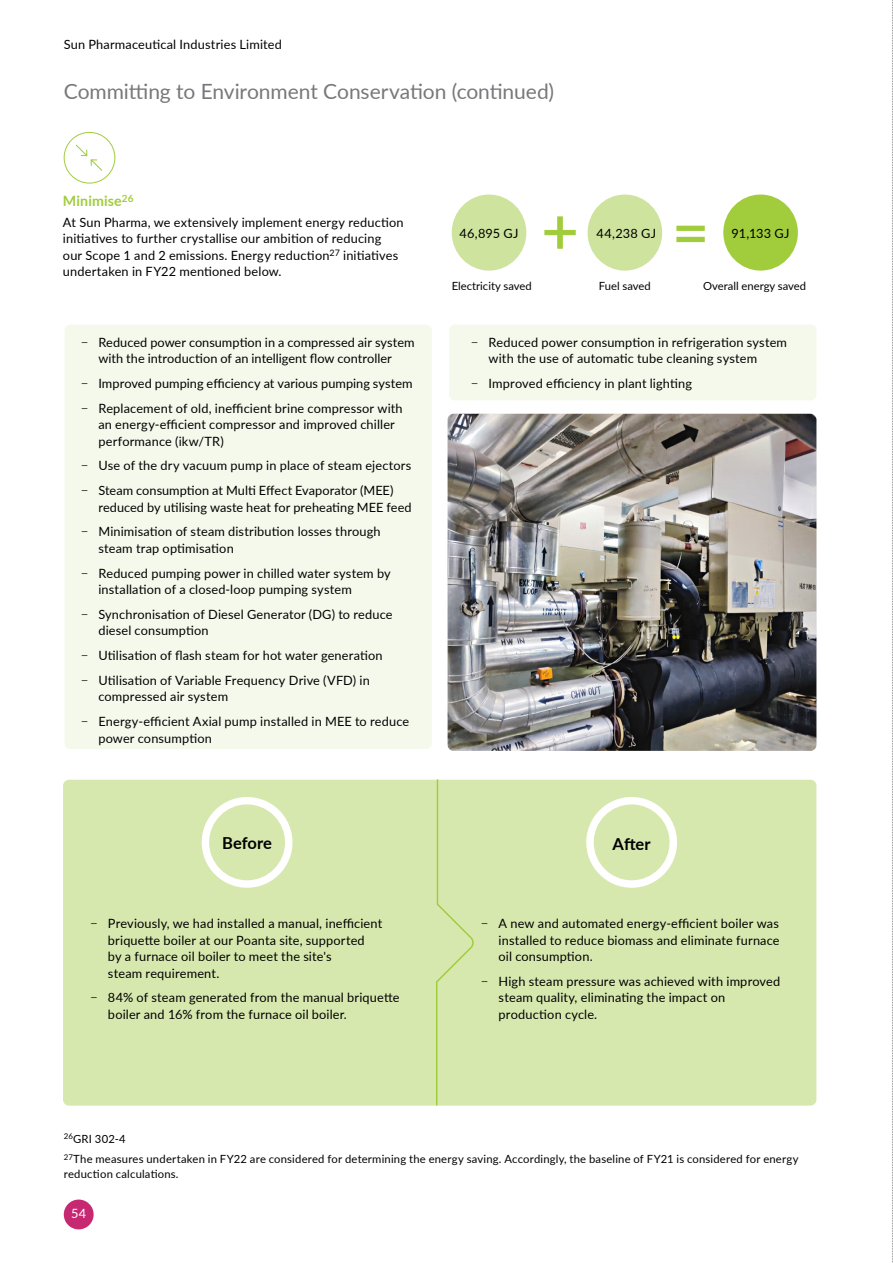
<style>
.page{position:relative;width:893px;height:1263px;background:#fff}
.page>*{position:absolute;margin:0;border:0;box-sizing:border-box;transform-origin:0 0}
.t1{font:21px "Lato";letter-spacing:-.005em;color:#77787b}
.t2{font:700 16.5px "Lato";color:#000}
.t3{font:700 14.25px "Lato";letter-spacing:.005em;color:#a1cd3d}
.t4{font:12.75px/16.5px "Lato";letter-spacing:.01em;color:#000}
.t5{font:12.75px "Lato";color:#fff}
.t6{font:11.25px/20.7px "Lato";letter-spacing:.015em;color:#000}
.s1{font-family:"Proxima Nova"}
</style>
<div class="page">
<div style="left:65px;top:325px;width:367px;height:424px;background:#f5f9ec;border-radius:6px"></div>
<div style="left:449px;top:325px;width:367px;height:75px;background:#f5f9ec;border-radius:6px"></div>
<div style="left:63px;top:780px;width:753px;height:325px;background:#d7e8af;border-radius:6px"></div>
<div style="left:202px;top:797px;width:90px;height:91px;background:#fff;border-radius:50%"></div>
<div style="left:209px;top:804px;width:76px;height:76px;background:#d7e8af;border-radius:50%"></div>
<div style="left:586px;top:797px;width:91px;height:91px;background:#fff;border-radius:50%"></div>
<div style="left:594px;top:804px;width:76px;height:76px;background:#d7e8af;border-radius:50%"></div>
<div style="left:452px;top:195px;width:74px;height:76px;background:#cee39d;border-radius:50%"></div>
<div style="left:588px;top:195px;width:74px;height:76px;background:#cee39d;border-radius:50%"></div>
<div style="left:723px;top:195px;width:75px;height:76px;background:#a1cd3d;border-radius:50%"></div>
<svg style="left:544px;top:216px;width:32px;height:33px"></svg>
<svg style="left:676px;top:226px;width:29px;height:16px"></svg>
<div style="left:64px;top:132px;width:51px;height:51px;border:1px solid #a1cd3d;border-radius:50%"></div>
<svg style="left:76px;top:145px;width:26px;height:26px"></svg>
<img style="left:448px;top:414px;width:368px;height:337px">
<svg style="left:436px;top:902px;width:38px;height:82px"></svg>
<hr style="left:437px;top:780px;width:1px;height:124px;background:#a1cd3d">
<hr style="left:436px;top:982px;width:1px;height:123px;background:#a1cd3d">
<svg style="left:892px;top:0;width:1px;height:1263px"></svg>
<div style="left:64px;top:1199px;width:30px;height:30px;background:#c62971;border-radius:50%"></div>
<p class="t4" style="left:64px;top:35px;width:220px">Sun Pharmaceutical Industries Limited</p>
<h1 class="t1" style="left:64px;top:76px;width:492px">Committing to Environment Conservation (continued)</h1>
<p class="t3" style="left:63px;top:191px;width:72px">Minimise<sup>26</sup></p>
<p class="t4" style="left:63px;top:213px;width:342px">At Sun Pharma, we extensively implement energy reduction initiatives to further crystallise our ambition of reducing our Scope 1 and 2 emissions. Energy reduction<sup>27</sup> initiatives undertaken in FY22 mentioned below.</p>
<p class="t4" style="left:460px;top:224px;width:60px">46,895 GJ</p>
<p class="t4" style="left:597px;top:224px;width:61px">44,238 GJ</p>
<p class="t4" style="left:732px;top:224px;width:59px">91,133 GJ</p>
<p class="t6" style="left:452px;top:275px;width:81px">Electricity saved</p>
<p class="t6" style="left:599px;top:275px;width:53px">Fuel saved</p>
<p class="t6" style="left:703px;top:275px;width:104px">Overall energy saved</p>
<p class="t4" style="left:81px;top:333px;width:335px;text-align:center"><span class="s1">−</span> Reduced power consumption in a compressed air system with the introduction of an intelligent flow controller</p>
<p class="t4" style="left:81px;top:370px;width:333px;line-height:24.8px"><span class="s1">−</span> Improved pumping efficiency at various pumping system <span class="s1">−</span> Replacement of old, inefficient brine compressor with</p>
<p class="t4" style="left:98px;top:416px;width:298px">an energy-efficient compressor and improved chiller performance (ikw/TR)</p>
<p class="t4" style="left:81px;top:453px;width:331px;line-height:24.8px"><span class="s1">−</span> Use of the dry vacuum pump in place of steam ejectors <span class="s1">−</span> Steam consumption at Multi Effect Evaporator (MEE)</p>
<p class="t4" style="left:81px;top:494px;width:332px;line-height:24.8px;text-indent:17px">reduced by utilising waste heat for preheating MEE feed <span class="s1">−</span> Minimisation of steam distribution losses through</p>
<p class="t4" style="left:81px;top:535px;width:311px;line-height:24.8px;text-indent:17px">steam trap optimisation<br><span class="s1">−</span> Reduced pumping power in chilled water system by</p>
<p class="t4" style="left:81px;top:576px;width:313px;line-height:24.8px;text-indent:17px">installation of a closed-loop pumping system<br><span class="s1">−</span> Synchronisation of Diesel Generator (DG) to reduce</p>
<p class="t4" style="left:81px;top:618px;width:303px;line-height:24.8px;text-indent:17px">diesel consumption<br><span class="s1">−</span> Utilisation of flash steam for hot water generation <span class="s1">−</span> Utilisation of Variable Frequency Drive (VFD) in</p>
<p class="t4" style="left:81px;top:684px;width:329px;line-height:24.8px;text-indent:17px">compressed air system<br><span class="s1">−</span> Energy-efficient Axial pump installed in MEE to reduce</p>
<p class="t4" style="left:98px;top:729px;width:115px">power consumption</p>
<p class="t4" style="left:489px;top:333px;width:300px;text-indent:-17px"><span class="s1">−</span> Reduced power consumption in refrigeration system with the use of automatic tube cleaning system</p>
<p class="t4" style="left:472px;top:374px;width:222px"><span class="s1">−</span> Improved efficiency in plant lighting</p>
<p class="t2" style="left:222px;top:831px;width:52px">Before</p>
<p class="t2" style="left:613px;top:832px;width:40px">After</p>
<p class="t4" style="left:108px;top:915px;width:276px;text-indent:-17px"><span class="s1">−</span> Previously, we had installed a manual, inefficient briquette boiler at our Poanta site, supported<br>by a furnace oil boiler to meet the site's<br>steam requirement.</p>
<p class="t4" style="left:108px;top:989px;width:293px;text-indent:-17px"><span class="s1">−</span> 84% of steam generated from the manual briquette boiler and 16% from the furnace oil boiler.</p>
<p class="t4" style="left:499px;top:915px;width:282px;text-align:justify;text-indent:-17px"><span class="s1">−</span> A new and automated energy-efficient boiler was installed to reduce biomass and eliminate furnace oil consumption.</p>
<p class="t4" style="left:499px;top:972px;width:283px;text-indent:-17px"><span class="s1">−</span> High steam pressure was achieved with improved steam quality, eliminating the impact on production cycle.</p>
<p class="t6" style="left:64px;top:1128px;width:736px"><sup>26</sup>GRI 302-4<br><sup>27</sup>The measures undertaken in FY22 are considered for determining the energy saving. Accordingly, the baseline of FY21 is considered for energy</p>
<p class="t6" style="left:64px;top:1163px;width:116px">reduction calculations.</p>
<p class="t5" style="left:71px;top:1204px;width:17px">54</p>
</div>
